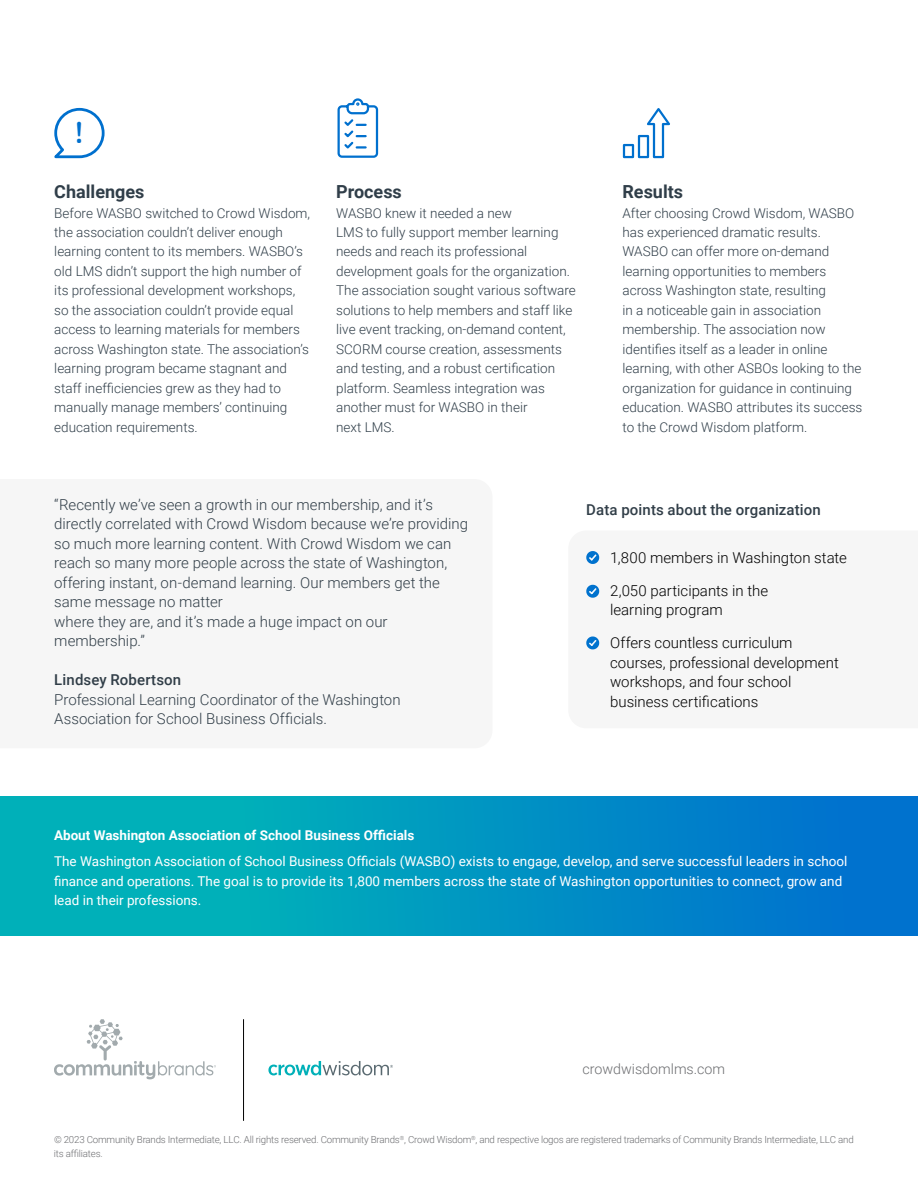
<style>
.page{position:relative;width:918px;height:1188px;background:#fff}
.page>*{position:absolute;margin:0;border:0;box-sizing:border-box;transform-origin:0 0}
.t1{font:700 30.3px "Quicksand";color:#0070ce}
.t2{font:700 18px "Roboto";color:#303e49}
.t3{font:300 15px/19.5px "Roboto";color:#313e48}
.t4{font:300 15px/19.5px "Roboto";color:#000}
.t5{font:500 15px "Roboto";letter-spacing:.01em;color:#313e48}
.t6{font:300 14.25px "Roboto";color:#6d6e71}
.t7{font:300 13.5px/19.5px "Roboto";color:#303e49}
.t8{font:13.5px/19.5px "Roboto";color:#fff}
.t9{font:700 13.5px "Roboto";color:#fff}
.t10{font:300 9.75px/13.5px "Roboto";letter-spacing:-.02em;color:#6d6e71}
</style>
<div class="page">
<svg style="left:54px;top:1019px;width:162px;height:60px"></svg>
<hr style="left:243px;top:1019px;width:1px;height:102px;background:#000">
<svg style="left:268px;top:1061px;width:125px;height:14px"></svg>
<div style="left:0;top:797px;width:918px;height:138px;background:linear-gradient(to right,#00bdb5,#006fcf)"></div>
<svg style="left:622px;top:108px;width:48px;height:51px"></svg>
<svg style="left:54px;top:107px;width:51px;height:52px"></svg>
<svg style="left:337px;top:98px;width:42px;height:60px"></svg>
<svg style="left:586px;top:551px;width:13px;height:13px"></svg>
<svg style="left:586px;top:585px;width:13px;height:13px"></svg>
<svg style="left:586px;top:636px;width:13px;height:13px"></svg>
<h1 class="t1" style="left:75px;top:107px;width:10px">!</h1>
<h2 class="t2" style="left:54px;top:179px;width:92px">Challenges</h2>
<p class="t7" style="left:54px;top:202px;width:257px">Before WASBO switched to Crowd Wisdom, the association couldn’t deliver enough learning content to its members. WASBO’s old LMS didn’t support the high number of its professional development workshops, so the association couldn’t provide equal access to learning materials for members across Washington state. The association’s learning program became stagnant and staff inefficiencies grew as they had to manually manage members’ continuing education requirements.</p>
<h2 class="t2" style="left:336px;top:179px;width:67px">Process</h2>
<p class="t7" style="left:336px;top:202px;width:241px">WASBO knew it needed a new<br>LMS to fully support member learning needs and reach its professional development goals for the organization.<br>The association sought various software solutions to help members and staff like live event tracking, on-demand content, SCORM course creation, assessments and testing, and a robust certification platform. Seamless integration was another must for WASBO in their<br>next LMS.</p>
<h2 class="t2" style="left:622px;top:179px;width:62px">Results</h2>
<p class="t7" style="left:622px;top:202px;width:241px">After choosing Crowd Wisdom, WASBO has experienced dramatic results.<br>WASBO can offer more on-demand learning opportunities to members across Washington state, resulting<br>in a noticeable gain in association membership. The association now identifies itself as a leader in online learning, with other ASBOs looking to the organization for guidance in continuing education. WASBO attributes its success to the Crowd Wisdom platform.</p>
<p class="t3" style="left:54px;top:494px;width:415px">“Recently we’ve seen a growth in our membership, and it’s directly correlated with Crowd Wisdom because we’re providing so much more learning content. With Crowd Wisdom we can reach so many more people across the state of Washington, offering instant, on‑demand learning. Our members get the same message no matter<br>where they are, and it’s made a huge impact on our membership.”</p>
<p class="t5" style="left:54px;top:669px;width:128px">Lindsey Robertson</p>
<p class="t3" style="left:54px;top:689px;width:348px">Professional Learning Coordinator of the Washington<br>Association for School Business Officials.</p>
<p class="t5" style="left:586px;top:499px;width:236px">Data points about the organization</p>
<p class="t4" style="left:610px;top:547px;width:238px">1,800 members in Washington state</p>
<p class="t4" style="left:610px;top:580px;width:160px">2,050 participants in the learning program</p>
<p class="t4" style="left:610px;top:632px;width:230px">Offers countless curriculum courses, professional development workshops, and four school business certifications</p>
<p class="t9" style="left:54px;top:826px;width:362px">About Washington Association of School Business Officials</p>
<p class="t8" style="left:54px;top:851px;width:795px">The Washington Association of School Business Officials (WASBO) exists to engage, develop, and serve successful leaders in school finance and operations. The goal is to provide its 1,800 members across the state of Washington opportunities to connect, grow and lead in their professions.</p>
<p class="t6" style="left:582px;top:1058px;width:144px">crowdwisdomlms.com</p>
<p class="t10" style="left:54px;top:1133px;width:801px">© 2023 Community Brands Intermediate, LLC. All rights reserved. Community Brands<sup>®</sup>, Crowd Wisdom<sup>®</sup>, and respective logos are registered trademarks of Community Brands Intermediate, LLC and its affiliates.</p>
</div>
